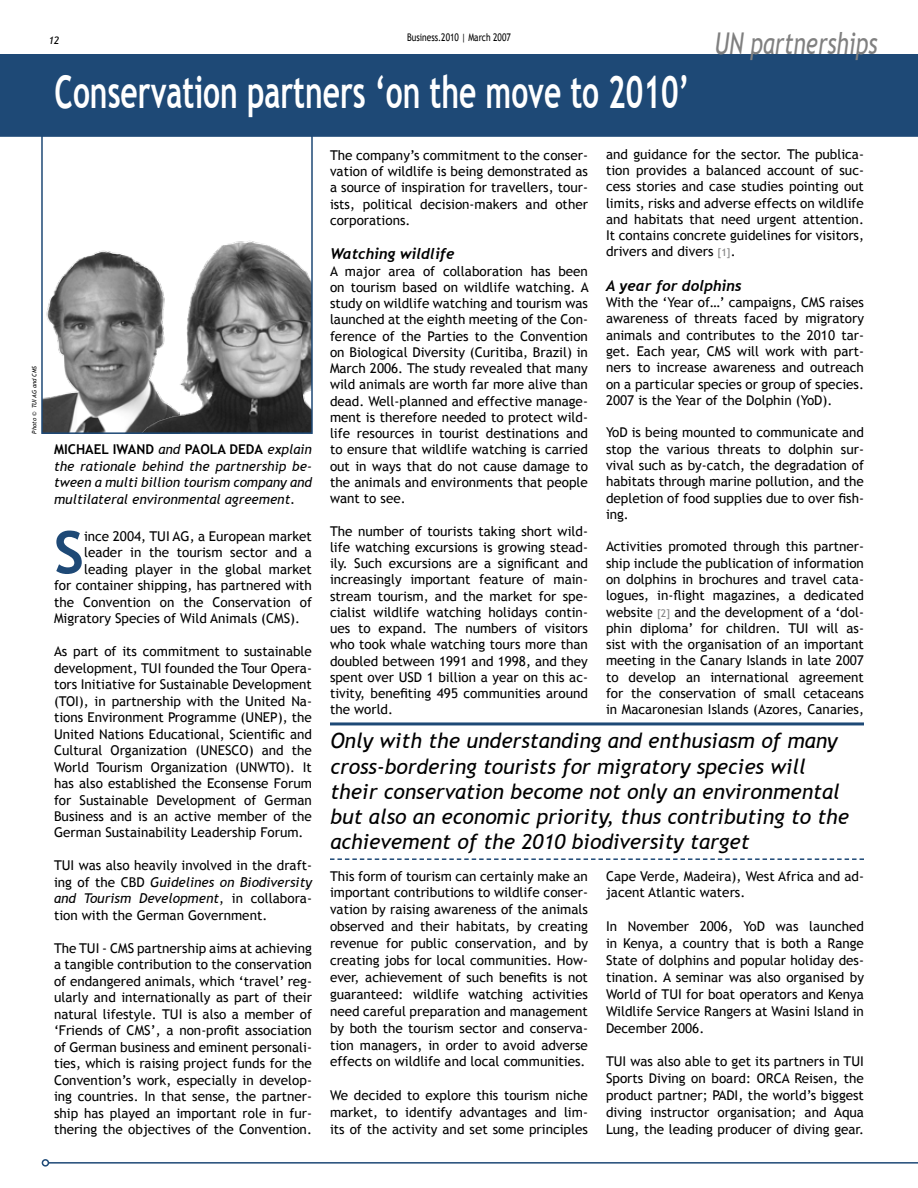
<style>
.page{position:relative;width:918px;height:1188px;background:#fff}
.page>*{position:absolute;margin:0;border:0;box-sizing:border-box;transform-origin:0 0}
.t1{font:700 58.8px "Trebuchet MS";color:#1e4976}
.t2{font:700 45px "Trebuchet MS";color:#fff;scale:.67 1}
.t3{font:italic 30px "Trebuchet MS";color:#808080;scale:.75 1}
.t4{font:italic 21px/25.2px "Trebuchet MS";color:#000}
.t5{font:italic 700 15px "Trebuchet";color:#000}
.t6{font:13.5px/16.2px "Trebuchet MS";color:#000;text-align:justify}
.t7{font:italic 13.5px/16.5px "Trebuchet MS";color:#000;text-align:justify}
.t8{font:10.5px "Trebuchet MS";color:#000;scale:.8 1}
.t9{font:italic 10.5px "Trebuchet MS";color:#000}
.t10{font:italic 6px "Trebuchet MS";color:#000}
.s1{font-weight:700;font-style:normal}
.s2{font-style:italic}
.s3{font-size:10.5px;color:#818181}
</style>
<div class="page">
<div style="left:1px;top:55px;width:916px;height:81px;background:#1e4976"></div>
<div style="left:0;top:54px;width:918px;height:83px;border:2px solid #1e4976"></div>
<hr style="left:330px;top:722px;width:534px;height:3px;background:#1e4976">
<svg style="left:330px;top:858px;width:534px;height:2px"></svg>
<hr style="left:48px;top:1162px;width:870px;height:2px;background:#1e4976">
<div style="left:42px;top:1159px;width:7px;height:8px;border:2px solid #1e4976;border-radius:50%"></div>
<img style="left:44px;top:250px;width:90px;height:181px">
<img style="left:134px;top:240px;width:176px;height:191px">
<div style="left:41px;top:135px;width:272px;height:299px;border:2px solid #1e4976"></div>
<p class="t10" style="left:31px;top:434px;width:70px;rotate:-90deg">Photo © TUI AG and CMS</p>
<p class="t8" style="left:407px;top:31px;width:131px">Business.2010 | March 2007</p>
<p class="t9" style="left:48px;top:34px;width:12px">12</p>
<h2 class="t2" style="left:55px;top:64px;width:949px">Conservation partners ‘on the move to 2010’</h2>
<h3 class="t3" style="left:715px;top:26px;width:219px">UN partnerships</h3>
<p class="t7" style="left:54px;top:441px;width:259px"><span class="s1">Michael Iwand</span> and <span class="s1">Paola Deda</span> explain the rationale behind the partnership be&shy;tween a multi billion tourism company and multilateral environmental agreement.</p>
<h1 class="t1" style="left:54px;top:516px;width:27px">S</h1>
<p class="t6" style="left:84px;top:528px;width:229px">ince 2004, TUI AG, a European market</p>
<p class="t6" style="left:84px;top:545px;width:229px">leader in the tourism sector and a</p>
<p class="t6" style="left:84px;top:561px;width:229px">leading player in the global market</p>
<p class="t6" style="left:54px;top:578px;width:259px">for container shipping, has partnered with</p>
<p class="t6" style="left:54px;top:594px;width:260px">the Convention on the Conservation of</p>
<p class="t6" style="left:54px;top:611px;width:248px">Migratory Species of Wild Animals (CMS).</p>
<p class="t6" style="left:54px;top:643px;width:259px">As part of its commitment to sustainable development, TUI founded the Tour Opera&shy;tors Initiative for Sustainable Development (TOI), in partnership with the United Na&shy;tions Environment Programme (UNEP), the United Nations Educational, Scientific and Cultural Organization (UNESCO) and the World Tourism Organization (UNWTO). It has also established the Econsense Forum for Sustainable Development of German Business and is an active member of the German Sustainability Leadership Forum.</p>
<p class="t6" style="left:54px;top:858px;width:260px">TUI was also heavily involved in the draft&shy;ing of the CBD <span class="s2">Guidelines on Biodiversity and Tourism Development</span>, in collabora&shy;tion with the German Government.</p>
<p class="t6" style="left:54px;top:940px;width:260px">The TUI - CMS partnership aims at achieving a tangible contribution to the conservation of endangered animals, which ‘travel’ reg&shy;ularly and internationally as part of their natural lifestyle. TUI is also a member of ‘Friends of CMS’, a non-profit association of German business and eminent personali&shy;ties, which is raising project funds for the Convention’s work, especially in develop&shy;ing countries. In that sense, the partner&shy;ship has played an important role in fur&shy;thering the objectives of the Convention.</p>
<p class="t6" style="left:330px;top:147px;width:259px">The company’s commitment to the conser&shy;vation of wildlife is being demonstrated as a source of inspiration for travellers, tour&shy;ists, political decision-makers and other corporations.</p>
<p class="t5" style="left:330px;top:245px;width:126px">Watching wildlife</p>
<p class="t6" style="left:330px;top:263px;width:260px">A major area of collaboration has been on tourism based on wildlife watching. A study on wildlife watching and tourism was launched at the eighth meeting of the Con&shy;ference of the Parties to the Convention on Biological Diversity (Curitiba, Brazil) in March 2006. The study revealed that many wild animals are worth far more alive than dead. Well-planned and effective manage&shy;ment is therefore needed to protect wild&shy;life resources in tourist destinations and to ensure that wildlife watching is carried out in ways that do not cause damage to the animals and environments that people want to see.</p>
<p class="t6" style="left:330px;top:523px;width:260px">The number of tourists taking short wild&shy;life watching excursions is growing stead&shy;ily. Such excursions are a significant and increasingly important feature of main&shy;stream tourism, and the market for spe&shy;cialist wildlife watching holidays contin&shy;ues to expand. The numbers of visitors who took whale watching tours more than doubled between 1991 and 1998, and they spent over USD 1 billion a year on this ac&shy;tivity, benefiting 495 communities around the world.</p>
<p class="t6" style="left:606px;top:146px;width:260px">and guidance for the sector. The publica&shy;tion provides a balanced account of suc&shy;cess stories and case studies pointing out limits, risks and adverse effects on wildlife and habitats that need urgent attention.<br>It contains concrete guidelines for visitors, drivers and divers <span class="s3">[1]</span>.</p>
<p class="t5" style="left:606px;top:276px;width:137px">A year for dolphins</p>
<p class="t6" style="left:606px;top:294px;width:260px">With the ‘Year of…’ campaigns, CMS raises awareness of threats faced by migratory animals and contributes to the 2010 tar&shy;get. Each year, CMS will work with part&shy;ners to increase awareness and outreach on a particular species or group of species.<br>2007 is the Year of the Dolphin (YoD).</p>
<p class="t6" style="left:606px;top:425px;width:260px">YoD is being mounted to communicate and stop the various threats to dolphin sur&shy;vival such as by-catch, the degradation of habitats through marine pollution, and the depletion of food supplies due to over fish&shy;ing.</p>
<p class="t6" style="left:606px;top:539px;width:259px">Activities promoted through this partner&shy;ship include the publication of information on dolphins in brochures and travel cata&shy;logues, in-flight magazines, a dedicated website <span class="s3">[2]</span> and the development of a ‘dol&shy;phin diploma’ for children. TUI will as&shy;sist with the organisation of an important meeting in the Canary Islands in late 2007 to develop an international agreement for the conservation of small cetaceans in Macaronesian Islands (Azores, Canaries,</p>
<p class="t4" style="left:330px;top:729px;width:520px">Only with the understanding and enthusiasm of many cross-bordering tourists for migratory species will their conservation become not only an environmental but also an economic priority, thus contributing to the achievement of the 2010 biodiversity target</p>
<p class="t6" style="left:330px;top:867px;width:259px;line-height:17px">This form of tourism can certainly make an important contributions to wildlife conser&shy;vation by raising awareness of the animals observed and their habitats, by creating revenue for public conservation, and by creating jobs for local communities. How&shy;ever, achievement of such benefits is not guaranteed: wildlife watching activities need careful preparation and management by both the tourism sector and conserva&shy;tion managers, in order to avoid adverse effects on wildlife and local communities.</p>
<p class="t6" style="left:330px;top:1087px;width:259px;line-height:17px">We decided to explore this tourism niche market, to identify advantages and lim&shy;its of the activity and set some principles</p>
<p class="t6" style="left:606px;top:867px;width:259px;line-height:17px">Cape Verde, Madeira), West Africa and ad&shy;jacent Atlantic waters.</p>
<p class="t6" style="left:606px;top:918px;width:259px;line-height:17px">In November 2006, YoD was launched in Kenya, a country that is both a Range State of dolphins and popular holiday des&shy;tination. A seminar was also organised by World of TUI for boat operators and Kenya Wildlife Service Rangers at Wasini Island in December 2006.</p>
<p class="t6" style="left:606px;top:1053px;width:259px;line-height:17px">TUI was also able to get its partners in TUI Sports Diving on board: ORCA Reisen, the product partner; PADI, the world’s biggest diving instructor organisation; and Aqua Lung, the leading producer of diving gear.</p>
</div>
